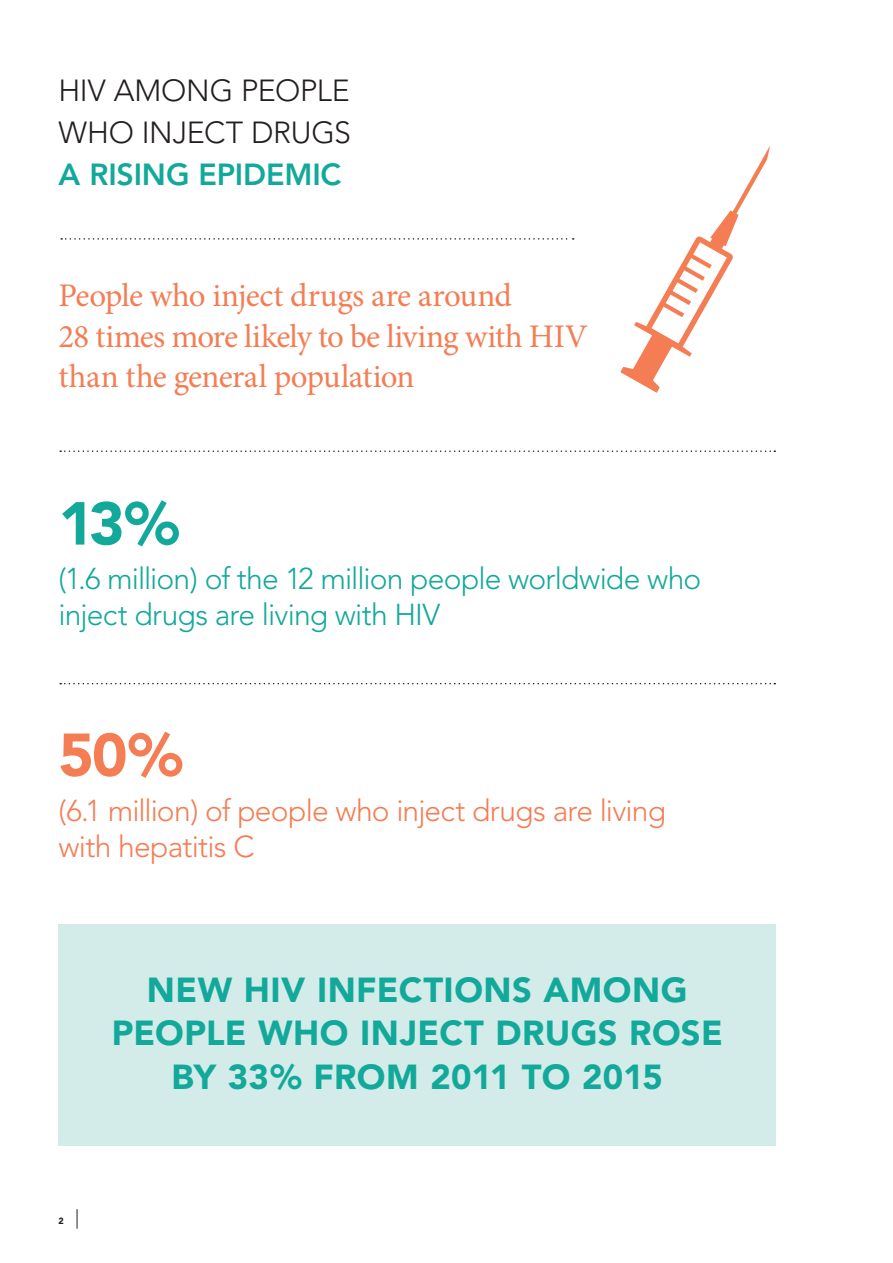
<style>
.page{position:relative;width:893px;height:1263px;background:#fff}
.page>*{position:absolute;margin:0;border:0;box-sizing:border-box;transform-origin:0 0}
.t1{font:900 60px "Avenir";color:#13a99a}
.t2{font:900 60px "Avenir";color:#f47d54}
.t3{font:900 34.5px/43.5px "Avenir";letter-spacing:.01em;color:#13a99a;text-align:center}
.t4{font:33px/40.5px "Minion Pro";letter-spacing:-.02em;color:#f47d54}
.t5{font:300 30.3px/42px "Avenir";letter-spacing:-.01em;color:#231f20}
.t6{font:800 30.3px "Avenir";letter-spacing:-.005em;color:#13a99a}
.t7{font:300 30px/36px "Avenir";letter-spacing:-.025em;color:#13a99a}
.t8{font:300 30px/36px "Avenir";letter-spacing:-.025em;color:#f47d54}
.t9{font:900 9px "Avenir";color:#231f20}
</style>
<div class="page">
<svg style="left:77px;top:1209px;width:1px;height:20px"></svg>
<div style="left:58px;top:925px;width:718px;height:221px;background:#d3ecea"></div>
<svg style="left:60px;top:450px;width:715px;height:2px"></svg>
<svg style="left:61px;top:238px;width:513px;height:2px"></svg>
<svg style="left:60px;top:683px;width:715px;height:1px"></svg>
<svg style="left:620px;top:146px;width:150px;height:247px"></svg>
<p class="t5" style="left:58px;top:69px;width:294px">HIV AMONG PEOPLE<br>WHO INJECT DRUGS</p>
<p class="t6" style="left:58px;top:156px;width:284px">A RISING EPIDEMIC</p>
<p class="t4" style="left:58px;top:276px;width:531px">People who inject drugs are around<br>28 times more likely to be living with HIV than the general population</p>
<h1 class="t1" style="left:58px;top:487px;width:122px">13%</h1>
<p class="t7" style="left:58px;top:561px;width:644px">(1.6 million) of the 12 million people worldwide who inject drugs are living with HIV</p>
<h1 class="t2" style="left:58px;top:719px;width:126px">50%</h1>
<p class="t8" style="left:58px;top:792px;width:609px">(6.1 million) of people who inject drugs are living with hepatitis C</p>
<p class="t3" style="left:112px;top:968px;width:612px">NEW HIV INFECTIONS AMONG<br>PEOPLE WHO INJECT DRUGS ROSE<br>BY 33% FROM 2011 TO 2015</p>
<p class="t9" style="left:58px;top:1215px;width:7px">2</p>
</div>
